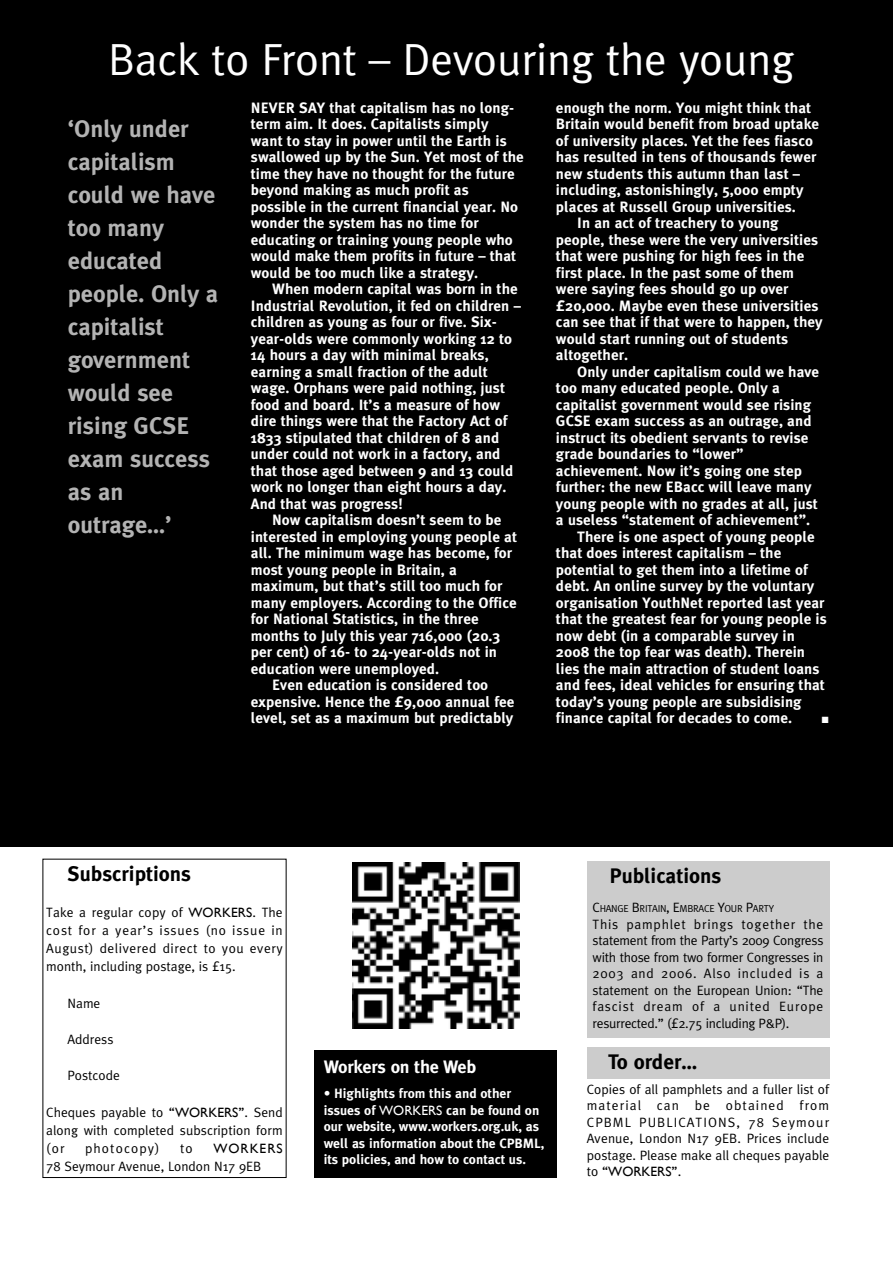
<style>
.page{position:relative;width:893px;height:1263px;background:#fff}
.page>*{position:absolute;margin:0;border:0;box-sizing:border-box;transform-origin:0 0}
.t1{font:45px "Meta Plus";letter-spacing:-.005em;color:#fff}
.t2{font:700 24px/33px "Meta Plus";color:#b3b3b3}
.t3{font:700 21px "Meta Plus";color:#000}
.t4{font:700 18px "Meta Plus";letter-spacing:-.01em;color:#fff}
.t5{font:700 15px/16.5px "Meta Plus";letter-spacing:.005em;color:#fff}
.t6{font:13.5px/16.5px "Meta Plus";color:#000;text-align:justify}
.t7{font:700 13.5px/16.5px "Meta Plus";color:#fff}
.t8{font:13.5px "Gill Sans";color:#000}
.t9{font:13.5px "Meta Plus";letter-spacing:.08em;color:#000}
.t10{font:13.5px "Gill Sans";letter-spacing:.075em;color:#000}
.t11{font:700 13.5px "Times New Roman";color:#fff}
.t12{font:10.2px "Meta Plus";letter-spacing:-.03em;color:#000}
.s1{font-family:"Gill Sans"}
.s2{font-family:"Gill Sans";font-weight:400}
.s3{font-size:13.5px}
.s4{font-family:"Meta Plus"}
</style>
<div class="page">
<div style="left:0;top:0;width:893px;height:846px;background:#000"></div>
<div style="left:587px;top:1047px;width:242px;height:31px;background:#ccc"></div>
<div style="left:587px;top:861px;width:242px;height:176px;background:#ccc"></div>
<div style="left:315px;top:1050px;width:242px;height:128px;background:#000"></div>
<img style="left:353px;top:862px;width:167px;height:166px">
<h1 class="t1" style="left:108px;top:44px;width:688px">Back to Front – Devouring the young</h1>
<p class="t5" style="left:251px;top:101px;width:274px">NEVER SAY that capitalism has no long&shy;term aim. It does. Capitalists simply want to stay in power until the Earth is swallowed up by the Sun. Yet most of the time they have no thought for the future beyond making as much profit as possible in the current financial year. No wonder the system has no time for educating or training young people who would make them profits in future – that would be too much like a strategy.</p>
<p class="t5" style="left:251px;top:282px;width:271px;text-indent:21px">When modern capital was born in the Industrial Revolution, it fed on children – children as young as four or five. Six&shy;year-olds were commonly working 12 to 14 hours a day with minimal breaks, earning a small fraction of the adult wage. Orphans were paid nothing, just food and board. It’s a measure of how dire things were that the Factory Act of 1833 stipulated that children of 8 and under could not work in a factory, and that those aged between 9 and 13 could work no longer than eight hours a day.<br>And that was progress!</p>
<p class="t5" style="left:272px;top:513px;width:231px">Now capitalism doesn’t seem to be</p>
<p class="t5" style="left:251px;top:530px;width:268px">interested in employing young people at</p>
<p class="t5" style="left:251px;top:546px;width:263px">all. The minimum wage has become, for</p>
<p class="t5" style="left:251px;top:563px;width:208px">most young people in Britain, a</p>
<p class="t5" style="left:251px;top:579px;width:253px">maximum, but that’s still too much for</p>
<p class="t5" style="left:251px;top:596px;width:267px">many employers. According to the Office</p>
<p class="t5" style="left:251px;top:612px;width:229px">for National Statistics, in the three</p>
<p class="t5" style="left:251px;top:629px;width:251px">months to July this year 716,000 (20.3</p>
<p class="t5" style="left:251px;top:645px;width:248px">per cent) of 16- to 24-year-olds not in</p>
<p class="t5" style="left:251px;top:662px;width:190px">education were unemployed.</p>
<p class="t5" style="left:272px;top:678px;width:218px">Even education is considered too</p>
<p class="t5" style="left:251px;top:695px;width:265px">expensive. Hence the £9,000 annual fee</p>
<p class="t5" style="left:251px;top:711px;width:264px">level, set as a maximum but predictably</p>
<p class="t5" style="left:556px;top:101px;width:257px">enough the norm. You might think that</p>
<p class="t5" style="left:556px;top:117px;width:265px">Britain would benefit from broad uptake</p>
<p class="t5" style="left:556px;top:134px;width:258px">of university places. Yet the fees fiasco</p>
<p class="t5" style="left:556px;top:150px;width:262px">has resulted in tens of thousands fewer</p>
<p class="t5" style="left:556px;top:167px;width:246px">new students this autumn than last –</p>
<p class="t5" style="left:556px;top:183px;width:249px">including, astonishingly, 5,000 empty</p>
<p class="t5" style="left:556px;top:200px;width:241px">places at Russell Group universities.</p>
<p class="t5" style="left:577px;top:216px;width:203px">In an act of treachery to young</p>
<p class="t5" style="left:556px;top:233px;width:264px">people, these were the very universities</p>
<p class="t5" style="left:556px;top:249px;width:250px">that were pushing for high fees in the</p>
<p class="t5" style="left:556px;top:266px;width:240px">first place. In the past some of them</p>
<p class="t5" style="left:556px;top:282px;width:234px">were saying fees should go up over</p>
<p class="t5" style="left:556px;top:299px;width:264px">£20,000. Maybe even these universities</p>
<p class="t5" style="left:556px;top:315px;width:268px">can see that if that were to happen, they</p>
<p class="t5" style="left:556px;top:332px;width:234px">would start running out of students</p>
<p class="t5" style="left:556px;top:348px;width:74px">altogether.</p>
<p class="t5" style="left:577px;top:365px;width:244px">Only under capitalism could we have</p>
<p class="t5" style="left:556px;top:381px;width:226px">too many educated people. Only a</p>
<p class="t5" style="left:556px;top:398px;width:257px">capitalist government would see rising</p>
<p class="t5" style="left:556px;top:414px;width:257px">GCSE exam success as an outrage, and</p>
<p class="t5" style="left:556px;top:431px;width:254px">instruct its obedient servants to revise</p>
<p class="t5" style="left:556px;top:447px;width:189px">grade boundaries to “lower”</p>
<p class="t5" style="left:556px;top:464px;width:247px">achievement. Now it’s going one step</p>
<p class="t5" style="left:556px;top:480px;width:257px">further: the new EBacc will leave many</p>
<p class="t5" style="left:556px;top:497px;width:263px">young people with no grades at all, just</p>
<p class="t5" style="left:556px;top:513px;width:256px">a useless “statement of achievement”.</p>
<p class="t5" style="left:577px;top:530px;width:239px">There is one aspect of young people</p>
<p class="t5" style="left:556px;top:546px;width:227px">that does interest capitalism – the</p>
<p class="t5" style="left:556px;top:563px;width:253px">potential to get them into a lifetime of</p>
<p class="t5" style="left:556px;top:579px;width:260px">debt. An online survey by the voluntary</p>
<p class="t5" style="left:556px;top:596px;width:270px">organisation YouthNet reported last year</p>
<p class="t5" style="left:556px;top:612px;width:272px">that the greatest fear for young people is</p>
<p class="t5" style="left:556px;top:629px;width:240px">now debt (in a comparable survey in</p>
<p class="t5" style="left:556px;top:645px;width:251px">2008 the top fear was death). Therein</p>
<p class="t5" style="left:556px;top:662px;width:265px">lies the main attraction of student loans</p>
<p class="t5" style="left:556px;top:678px;width:270px">and fees, ideal vehicles for ensuring that</p>
<p class="t5" style="left:556px;top:695px;width:247px">today’s young people are subsidising</p>
<p class="t5" style="left:556px;top:711px;width:238px">finance capital for decades to come.</p>
<p class="t11" style="left:821px;top:711px;width:10px">■</p>
<h2 class="t2" style="left:68px;top:114px;width:152px">‘Only under capitalism could we have too many educated people. Only a capitalist government would see rising GCSE exam success as an outrage…’</h2>
<h3 class="t3" style="left:68px;top:866px;width:125px">Subscriptions</h3>
<p class="t6" style="left:46px;top:904px;width:238px;line-height:18.1px">Take a regular copy of <span class="s1">WORKERS</span>. The cost for a year’s issues (no issue in August) delivered direct to you every month, including postage, is £15.</p>
<p class="t6" style="left:68px;top:996px;width:34px">Name</p>
<p class="t6" style="left:68px;top:1032px;width:47px">Address</p>
<p class="t6" style="left:68px;top:1069px;width:54px">Postcode</p>
<p class="t6" style="left:46px;top:1104px;width:238px;line-height:18.1px">Cheques payable to “<span class="s1">WORKERS</span>”. Send along with completed subscription form (or</p>
<p class="t9" style="left:85px;top:1144px;width:76px">photocopy)</p>
<p class="t6" style="left:180px;top:1141px;width:14px">to</p>
<p class="t10" style="left:213px;top:1141px;width:71px">WORKERS</p>
<p class="t6" style="left:46px;top:1160px;width:217px">78 Seymour Avenue, London N17 9EB</p>
<p class="t4" style="left:324px;top:1061px;width:154px">Workers on the Web</p>
<p class="t7" style="left:324px;top:1087px;width:222px">• Highlights from this and other issues of <span class="s2">WORKERS</span> can be found on our website, www.workers.org.uk, as well as information about the CPBML, its policies, and how to contact us.</p>
<h3 class="t3" style="left:610px;top:868px;width:113px">Publications</h3>
<p class="t12" style="left:593px;top:905px;width:183px"><span class="s3">C</span>HANGE <span class="s3">B</span>RITAIN<span class="s3">, E</span>MBRACE <span class="s3">Y</span>OUR <span class="s3">P</span>ARTY</p>
<p class="t6" style="left:593px;top:917px;width:232px">This pamphlet brings together the statement from the Party’s 2009 Congress with those from two former Congresses in 2003 and 2006. Also included is a statement on the European Union: “The fascist dream of a united Europe resurrected.” (£2.75 including P&amp;P).</p>
<h3 class="t3" style="left:608px;top:1054px;width:91px">To order…</h3>
<p class="t6" style="left:587px;top:1082px;width:244px">Copies of all pamphlets and a fuller list of material can be obtained from CPBML PUBLICATIONS, 78 Seymour Avenue, London N17 9EB. Prices include postage. Please make all cheques payable</p>
<p class="t8" style="left:587px;top:1164px;width:96px"><span class="s4">to “</span>WORKERS<span class="s4">”.</span></p>
</div>
